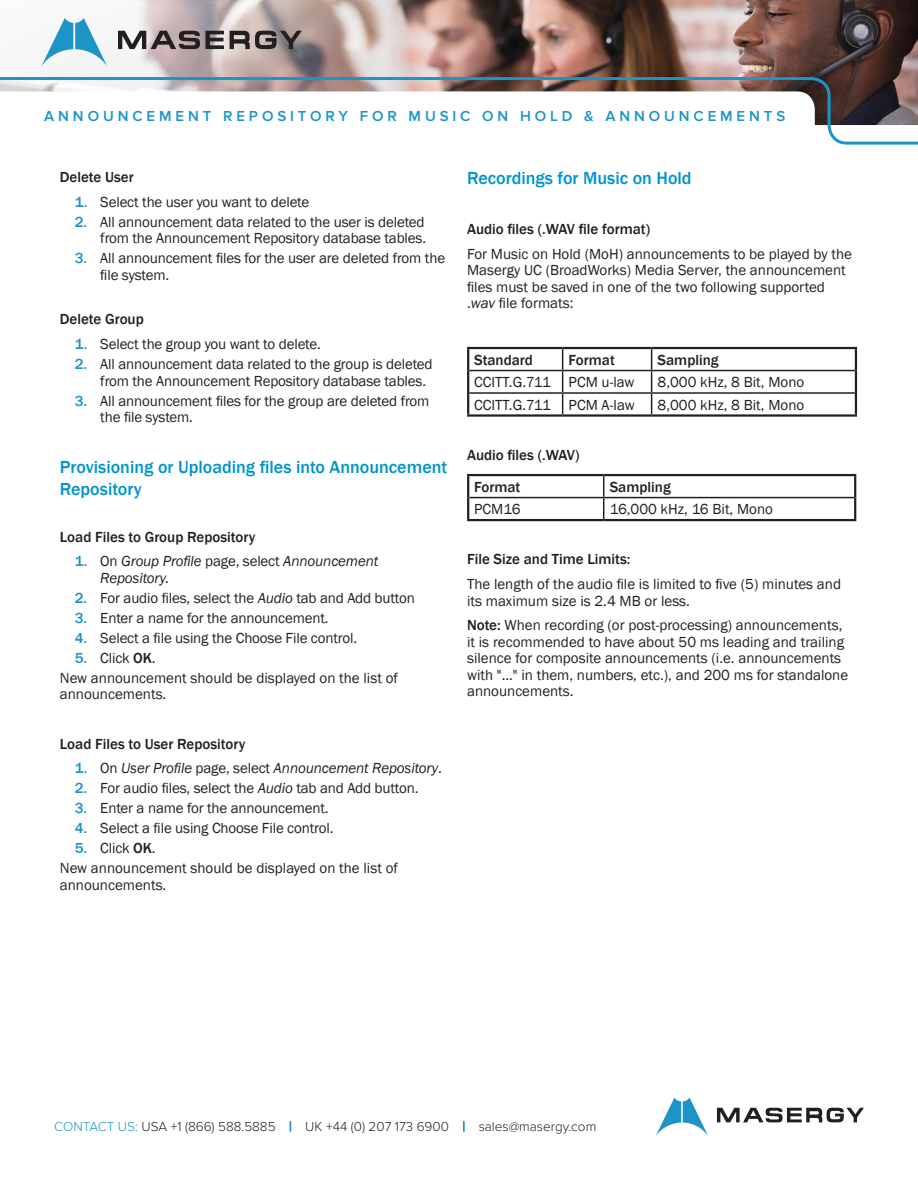
<style>
.page{position:relative;width:918px;height:1188px;background:#fff}
.page>*{position:absolute;margin:0;border:0;box-sizing:border-box;transform-origin:0 0}
.t1{font:500 18px/22.5px "Franklin Gothic";color:#0094ca}
.Main_Copy{font:15px/16.5px "Franklin Gothic";letter-spacing:-.01em;color:#231f20}
.Main_Copy-2{font:500 15px "Franklin Gothic";color:#231f20}
.t2{font:italic 15px/16.5px "Franklin Gothic";letter-spacing:-.01em;color:#231f20}
.t3{font:600 15px "Proxima Nova";letter-spacing:.26em;color:#1c94c8}
.t4{font:300 13.5px "Proxima Nova";color:#231f20}
.s1{font-weight:500;color:#1c94c8}
.s2{font-weight:500;font-style:normal;color:#1c94c8}
.s3{font-style:normal}
.s4{font-style:italic}
.s5{font-weight:500}
.s6{color:#1c94c8}
</style>
<div class="page">
<img style="left:34px;top:0;width:884px;height:76px">
<svg style="left:656px;top:1098px;width:52px;height:38px"></svg>
<svg style="left:717px;top:1108px;width:147px;height:14px"></svg>
<svg style="left:0;top:76px;width:918px;height:69px"></svg>
<svg style="left:41px;top:18px;width:66px;height:49px"></svg>
<svg style="left:118px;top:31px;width:82px;height:18px"></svg>
<svg style="left:206px;top:31px;width:18px;height:18px"></svg>
<svg style="left:230px;top:31px;width:72px;height:18px"></svg>
<hr style="left:469px;top:370px;width:94px;height:1px;background:#231f20">
<hr style="left:563px;top:370px;width:89px;height:1px;background:#231f20">
<hr style="left:652px;top:370px;width:203px;height:1px;background:#231f20">
<hr style="left:469px;top:392px;width:94px;height:2px;background:#231f20">
<hr style="left:563px;top:392px;width:89px;height:2px;background:#231f20">
<svg style="left:562px;top:349px;width:1px;height:65px"></svg>
<hr style="left:652px;top:392px;width:203px;height:2px;background:#231f20">
<svg style="left:651px;top:349px;width:1px;height:65px"></svg>
<hr style="left:467px;top:347px;width:96px;height:2px;background:#231f20">
<hr style="left:467px;top:349px;width:2px;height:22px;background:#231f20">
<hr style="left:563px;top:347px;width:89px;height:2px;background:#231f20">
<hr style="left:652px;top:347px;width:205px;height:2px;background:#231f20">
<hr style="left:855px;top:349px;width:2px;height:22px;background:#231f20">
<hr style="left:467px;top:371px;width:2px;height:22px;background:#231f20">
<hr style="left:855px;top:371px;width:2px;height:22px;background:#231f20">
<hr style="left:467px;top:393px;width:2px;height:21px;background:#231f20">
<hr style="left:855px;top:393px;width:2px;height:21px;background:#231f20">
<hr style="left:467px;top:414px;width:96px;height:3px;background:#231f20">
<hr style="left:563px;top:414px;width:89px;height:3px;background:#231f20">
<hr style="left:652px;top:414px;width:205px;height:3px;background:#231f20">
<hr style="left:469px;top:497px;width:135px;height:1px;background:#231f20">
<hr style="left:604px;top:497px;width:250px;height:1px;background:#231f20">
<svg style="left:603px;top:476px;width:1px;height:43px"></svg>
<hr style="left:467px;top:474px;width:137px;height:2px;background:#231f20">
<hr style="left:467px;top:476px;width:2px;height:22px;background:#231f20">
<hr style="left:604px;top:474px;width:252px;height:2px;background:#231f20">
<hr style="left:854px;top:476px;width:2px;height:22px;background:#231f20">
<hr style="left:467px;top:498px;width:2px;height:21px;background:#231f20">
<hr style="left:854px;top:498px;width:2px;height:21px;background:#231f20">
<hr style="left:467px;top:519px;width:137px;height:2px;background:#231f20">
<hr style="left:604px;top:519px;width:252px;height:2px;background:#231f20">
<p class="t3" style="left:44px;top:107px;width:743px">ANNOUNCEMENT REPOSITORY FOR MUSIC ON HOLD &amp; ANNOUNCEMENTS</p>
<p class="Main_Copy-2" style="left:60px;top:168px;width:75px">Delete User</p>
<p class="Main_Copy" style="left:75px;top:194px;width:236px"><span class="s1">1.</span> Select the user you want to delete</p>
<p class="Main_Copy" style="left:75px;top:214px;width:353px;text-align:right"><span class="s1">2.</span> All announcement data related to the user is deleted from the Announcement Repository database tables.</p>
<p class="Main_Copy" style="left:100px;top:250px;width:346px;text-indent:-26px"><span class="s1">3.</span> All announcement files for the user are deleted from the file system.</p>
<p class="Main_Copy-2" style="left:60px;top:310px;width:86px">Delete Group</p>
<p class="Main_Copy" style="left:75px;top:336px;width:248px"><span class="s1">1.</span> Select the group you want to delete.</p>
<p class="Main_Copy" style="left:100px;top:356px;width:334px;text-indent:-26px"><span class="s1">2.</span> All announcement data related to the group is deleted from the Announcement Repository database tables.</p>
<p class="Main_Copy" style="left:100px;top:393px;width:331px;text-indent:-26px"><span class="s1">3.</span> All announcement files for the group are deleted from the file system.</p>
<p class="t1" style="left:60px;top:456px;width:389px">Provisioning or Uploading files into Announcement<br>Repository</p>
<p class="Main_Copy-2" style="left:60px;top:527px;width:197px">Load Files to Group Repository</p>
<p class="t2" style="left:100px;top:553px;width:280px;text-indent:-26px"><span class="s2">1.</span> <span class="s3">On</span> Group Profile <span class="s3">page, select</span> Announcement<br>Repository.</p>
<p class="Main_Copy" style="left:75px;top:590px;width:342px"><span class="s1">2.</span> For audio files, select the <span class="s4">Audio</span> tab and Add button</p>
<p class="Main_Copy" style="left:75px;top:610px;width:255px"><span class="s1">3.</span> Enter a name for the announcement.</p>
<p class="Main_Copy" style="left:75px;top:630px;width:284px"><span class="s1">4.</span> Select a file using the Choose File control.</p>
<p class="Main_Copy" style="left:75px;top:650px;width:82px"><span class="s1">5.</span> Click <span class="s5">OK</span>.</p>
<p class="Main_Copy" style="left:60px;top:670px;width:340px">New announcement should be displayed on the list of announcements.</p>
<p class="Main_Copy-2" style="left:60px;top:734px;width:187px">Load Files to User Repository</p>
<p class="t2" style="left:75px;top:760px;width:368px"><span class="s2">1.</span> <span class="s3">On</span> User Profile <span class="s3">page, select</span> Announcement Repository<span class="s3">.</span></p>
<p class="Main_Copy" style="left:75px;top:780px;width:345px"><span class="s1">2.</span> For audio files, select the <span class="s4">Audio</span> tab and Add button.</p>
<p class="Main_Copy" style="left:75px;top:800px;width:255px"><span class="s1">3.</span> Enter a name for the announcement.</p>
<p class="Main_Copy" style="left:75px;top:820px;width:260px"><span class="s1">4.</span> Select a file using Choose File control.</p>
<p class="Main_Copy" style="left:75px;top:840px;width:82px"><span class="s1">5.</span> Click <span class="s5">OK</span>.</p>
<p class="Main_Copy" style="left:60px;top:860px;width:340px">New announcement should be displayed on the list of announcements.</p>
<p class="t1" style="left:467px;top:167px;width:226px">Recordings for Music on Hold</p>
<p class="Main_Copy-2" style="left:467px;top:220px;width:185px">Audio files (.WAV file format)</p>
<p class="Main_Copy" style="left:467px;top:246px;width:386px">For Music on Hold (MoH) announcements to be played by the Masergy UC (BroadWorks) Media Server, the announcement files must be saved in one of the two following supported .<span class="s4">wav</span> file formats:</p>
<p class="Main_Copy-2" style="left:474px;top:350px;width:60px">Standard</p>
<p class="Main_Copy-2" style="left:569px;top:350px;width:48px">Format</p>
<p class="Main_Copy-2" style="left:658px;top:350px;width:63px">Sampling</p>
<p class="Main_Copy" style="left:474px;top:374px;width:78px">CCITT.G.711</p>
<p class="Main_Copy" style="left:569px;top:374px;width:67px">PCM u-law</p>
<p class="Main_Copy" style="left:658px;top:374px;width:148px">8,000 kHz, 8 Bit, Mono</p>
<p class="Main_Copy" style="left:474px;top:397px;width:78px">CCITT.G.711</p>
<p class="Main_Copy" style="left:569px;top:397px;width:68px">PCM A-law</p>
<p class="Main_Copy" style="left:658px;top:397px;width:148px">8,000 kHz, 8 Bit, Mono</p>
<p class="Main_Copy-2" style="left:467px;top:446px;width:114px">Audio files (.WAV)</p>
<p class="Main_Copy-2" style="left:474px;top:477px;width:48px">Format</p>
<p class="Main_Copy-2" style="left:610px;top:477px;width:63px">Sampling</p>
<p class="Main_Copy" style="left:474px;top:501px;width:48px">PCM16</p>
<p class="Main_Copy" style="left:610px;top:501px;width:165px">16,000 kHz, 16 Bit, Mono</p>
<p class="Main_Copy-2" style="left:467px;top:550px;width:165px">File Size and Time Limits:</p>
<p class="Main_Copy" style="left:467px;top:576px;width:376px">The length of the audio file is limited to five (5) minutes and its maximum size is 2.4 MB or less.</p>
<p class="Main_Copy" style="left:467px;top:617px;width:383px"><span class="s5">Note:</span> When recording (or post-processing) announcements, it is recommended to have about 50 ms leading and trailing silence for composite announcements (i.e. announcements with "..." in them, numbers, etc.), and 200 ms for standalone announcements.</p>
<p class="t4" style="left:54px;top:1119px;width:544px"><span class="s6">CONTACT US:</span> USA +1 (866) 588.5885 <span class="s6">|</span> UK +44 (0) 207 173 6900 <span class="s6">|</span> sales@masergy.com</p>
</div>
